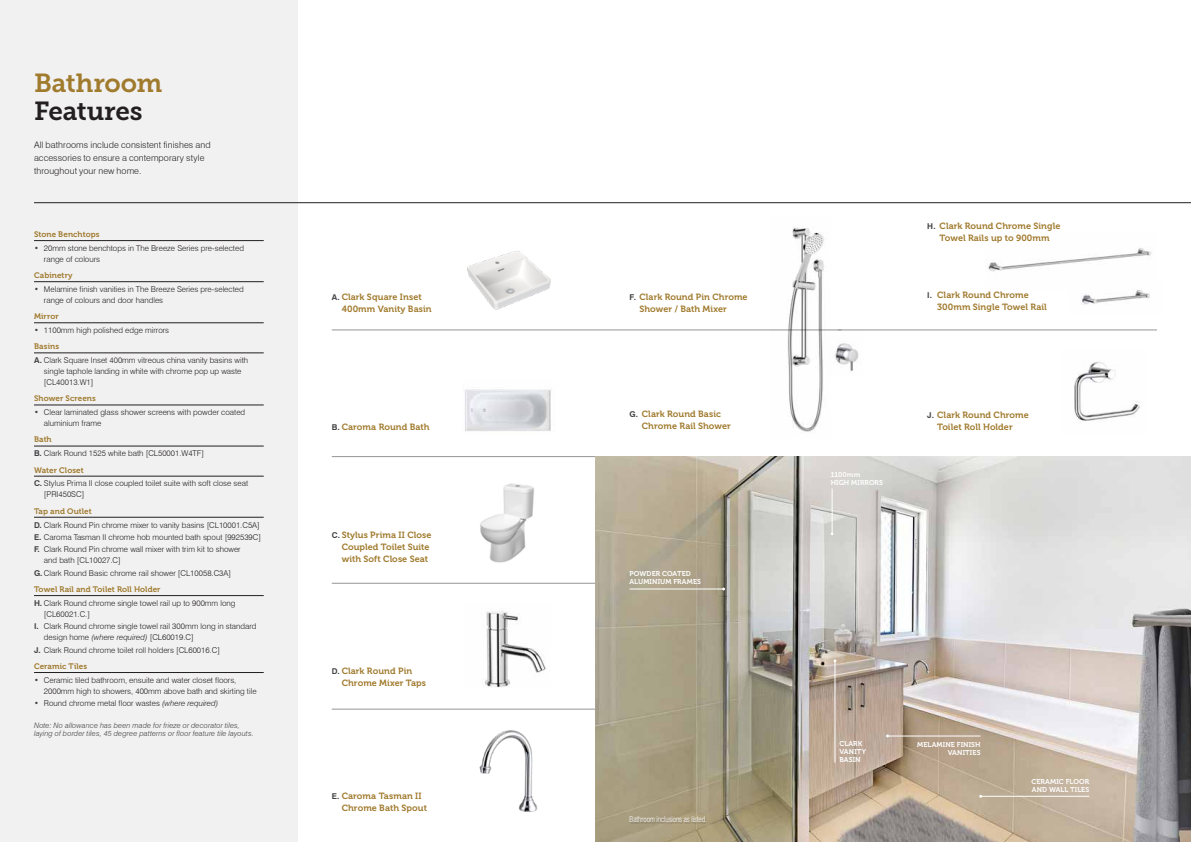
<style>
.page{position:relative;width:1191px;height:842px;background:#fff}
.page>*{position:absolute;margin:0;border:0;box-sizing:border-box;transform-origin:0 0}
.t1{font:26px "Museo Slab 700";letter-spacing:-.005em;color:#a07a2d}
.t2{font:26px "Museo Slab 700";letter-spacing:-.01em;color:#231f20}
.t3{font:9px/12px "Museo 700";letter-spacing:.005em;color:#a07a2d}
.t4{font:300 9px/13px "Swiss 721 BT";letter-spacing:.01em;color:#231f20}
.t5{font:300 8px/11px "Swiss 721 BT";color:#231f20}
.t6{font:8px "Museo 700";letter-spacing:.01em;color:#a07a2d}
.t7{font:300 condensed 8px "Helvetica Neue LT Pro";letter-spacing:-.01em;color:#fff;scale:.95 1}
.t8{font:italic 300 7.5px/8px "Swiss 721 BT";letter-spacing:.015em;color:#414042}
.t9{font:7px/8px "Museo 700";letter-spacing:.015em;color:#fff}
.s1{font-weight:700;color:#414042}
.s2{font-style:italic}
.s3{font-family:"Swiss 721 BT";font-weight:700;font-size:8px;color:#414042}
</style>
<div class="page">
<img style="left:484px;top:610px;width:62px;height:78px">
<img style="left:465px;top:389px;width:86px;height:43px">
<div style="left:0;top:0;width:298px;height:842px;background:#f1f1f2"></div>
<hr style="left:34px;top:240px;width:230px;height:1px;background:#231f20">
<hr style="left:34px;top:281px;width:230px;height:1px;background:#231f20">
<hr style="left:34px;top:323px;width:230px;height:1px;background:#231f20">
<hr style="left:34px;top:353px;width:230px;height:1px;background:#231f20">
<hr style="left:34px;top:405px;width:230px;height:1px;background:#231f20">
<hr style="left:34px;top:446px;width:230px;height:1px;background:#231f20">
<hr style="left:34px;top:476px;width:230px;height:1px;background:#231f20">
<hr style="left:34px;top:517px;width:230px;height:1px;background:#231f20">
<hr style="left:34px;top:595px;width:230px;height:1px;background:#231f20">
<hr style="left:34px;top:672px;width:230px;height:1px;background:#231f20">
<img style="left:480px;top:483px;width:55px;height:80px">
<img style="left:1074px;top:361px;width:66px;height:62px">
<img style="left:479px;top:730px;width:59px;height:82px">
<hr style="left:34px;top:202px;width:1157px;height:1px;background:#231f20">
<hr style="left:332px;top:456px;width:825px;height:1px;background:#939598">
<hr style="left:838px;top:330px;width:319px;height:1px;background:#939598">
<hr style="left:332px;top:583px;width:263px;height:1px;background:#939598">
<hr style="left:332px;top:709px;width:263px;height:1px;background:#939598">
<img style="left:595px;top:456px;width:596px;height:386px">
<hr style="left:980px;top:796px;width:109px;height:1px;background:#fff">
<hr style="left:629px;top:589px;width:94px;height:1px;background:#fff">
<hr style="left:831px;top:488px;width:1px;height:46px;background:#fff">
<div style="left:630px;top:816px;width:78px;height:8px;background:#231f20;opacity:.3"></div>
<hr style="left:834px;top:661px;width:1px;height:102px;background:#fff">
<hr style="left:887px;top:736px;width:93px;height:1px;background:#fff">
<img style="left:988px;top:248px;width:164px;height:24px">
<img style="left:1081px;top:290px;width:69px;height:15px">
<img style="left:467px;top:251px;width:84px;height:59px">
<img style="left:835px;top:343px;width:24px;height:28px">
<hr style="left:332px;top:330px;width:509px;height:1px;background:#939598">
<img style="left:770px;top:227px;width:60px;height:205px">
<h1 class="t1" style="left:34px;top:69px;width:130px">Bathroom</h1>
<h1 class="t2" style="left:34px;top:97px;width:110px">Features</h1>
<p class="t4" style="left:34px;top:139px;width:178px">All bathrooms include consistent finishes and accessories to ensure a contemporary style throughout your new home.</p>
<p class="t6" style="left:34px;top:230px;width:67px">Stone Benchtops</p>
<p class="t5" style="left:44px;top:242px;width:202px;text-indent:-10px"><span class="s1">•</span> 20mm stone benchtops in The Breeze Series pre-selected range of colours</p>
<p class="t6" style="left:34px;top:271px;width:40px">Cabinetry</p>
<p class="t5" style="left:44px;top:284px;width:201px;text-indent:-10px"><span class="s1">•</span> Melamine finish vanities in The Breeze Series pre-selected range of colours and door handles</p>
<p class="t6" style="left:34px;top:312px;width:26px">Mirror</p>
<p class="t5" style="left:34px;top:325px;width:137px"><span class="s1">•</span> 1100mm high polished edge mirrors</p>
<p class="t6" style="left:34px;top:342px;width:27px">Basins</p>
<p class="t5" style="left:44px;top:355px;width:206px;text-indent:-10px"><span class="s1">A.</span> Clark Square Inset 400mm vitreous china vanity basins with single taphole landing in white with chrome pop up waste [CL40013.W1]</p>
<p class="t6" style="left:34px;top:394px;width:63px">Shower Screens</p>
<p class="t5" style="left:44px;top:407px;width:203px;text-indent:-10px"><span class="s1">•</span> Clear laminated glass shower screens with powder coated aluminium frame</p>
<p class="t6" style="left:34px;top:435px;width:19px">Bath</p>
<p class="t5" style="left:34px;top:448px;width:172px"><span class="s1">B.</span> Clark Round 1525 white bath [CL50001.W4TF]</p>
<p class="t6" style="left:34px;top:465px;width:51px">Water Closet</p>
<p class="t5" style="left:44px;top:478px;width:206px;text-indent:-10px"><span class="s1">C.</span> Stylus Prima II close coupled toilet suite with soft close seat [PRI450SC]</p>
<p class="t6" style="left:34px;top:506px;width:59px">Tap and Outlet</p>
<p class="t5" style="left:34px;top:518px;width:229px;line-height:12.4px"><span class="s1">D.</span> Clark Round Pin chrome mixer to vanity basins [CL10001.C5A]<br><span class="s1">E.</span> Caroma Tasman II chrome hob mounted bath spout [992539C]<br><span class="s1">F.</span> Clark Round Pin chrome wall mixer with trim kit to shower</p>
<p class="t5" style="left:34px;top:554px;width:199px;line-height:12.4px;text-indent:10px">and bath [CL10027.C]<br><span class="s1">G.</span> Clark Round Basic chrome rail shower [CL10058.C3A]</p>
<p class="t6" style="left:34px;top:585px;width:128px">Towel Rail and Toilet Roll Holder</p>
<p class="t5" style="left:44px;top:597px;width:193px;text-indent:-10px"><span class="s1">H.</span> Clark Round chrome single towel rail up to 900mm long [CL60021.C.]</p>
<p class="t5" style="left:44px;top:621px;width:214px;text-indent:-10px"><span class="s1">I.</span> Clark Round chrome single towel rail 300mm long in standard design home <span class="s2">(where required)</span> [CL60019.C]</p>
<p class="t5" style="left:34px;top:644px;width:187px"><span class="s1">J.</span> Clark Round chrome toilet roll holders [CL60016.C]</p>
<p class="t6" style="left:34px;top:662px;width:55px">Ceramic Tiles</p>
<p class="t5" style="left:44px;top:674px;width:214px;text-indent:-10px"><span class="s1">•</span> Ceramic tiled bathroom, ensuite and water closet floors,<br>2000mm high to showers, 400mm above bath and skirting tile</p>
<p class="t5" style="left:34px;top:698px;width:186px"><span class="s1">•</span> Round chrome metal floor wastes <span class="s2">(where required)</span></p>
<p class="t8" style="left:34px;top:721px;width:221px">Note: No allowance has been made for frieze or decorator tiles, laying of border tiles, 45 degree patterns or floor feature tile layouts.</p>
<p class="t3" style="left:342px;top:291px;width:92px;text-indent:-10px"><span class="s3">A.</span> Clark Square Inset<br>400mm Vanity Basin</p>
<p class="t3" style="left:332px;top:421px;width:99px"><span class="s3">B.</span> Caroma Round Bath</p>
<p class="t3" style="left:342px;top:529px;width:91px;text-indent:-10px"><span class="s3">C.</span> Stylus Prima II Close<br>Coupled Toilet Suite with Soft Close Seat</p>
<p class="t3" style="left:342px;top:665px;width:86px;text-indent:-10px"><span class="s3">D.</span> Clark Round Pin<br>Chrome Mixer Taps</p>
<p class="t3" style="left:342px;top:790px;width:87px;text-indent:-10px"><span class="s3">E.</span> Caroma Tasman II<br>Chrome Bath Spout</p>
<p class="t3" style="left:639px;top:291px;width:110px;text-indent:-10px"><span class="s3">F.</span> Clark Round Pin Chrome<br>Shower / Bath Mixer</p>
<p class="t3" style="left:642px;top:408px;width:91px;text-indent:-12px"><span class="s3">G.</span> Clark Round Basic<br>Chrome Rail Shower</p>
<p class="t9" style="left:629px;top:570px;width:73px">POWDER COATED<br>ALUMINIUM FRAMES</p>
<p class="t7" style="left:629px;top:814px;width:83px">Bathroom inclusions as listed.</p>
<p class="t9" style="left:830px;top:471px;width:54px">1100mm<br>HIGH MIRRORS</p>
<p class="t3" style="left:927px;top:220px;width:135px;text-align:center"><span class="s3">H.</span> Clark Round Chrome Single<br>Towel Rails up to 900mm</p>
<p class="t3" style="left:937px;top:289px;width:111px;text-indent:-10px"><span class="s3">I.</span> Clark Round Chrome<br>300mm Single Towel Rail</p>
<p class="t3" style="left:937px;top:409px;width:93px;text-indent:-10px"><span class="s3">J.</span> Clark Round Chrome<br>Toilet Roll Holder</p>
<p class="t9" style="left:839px;top:740px;width:28px">CLARK<br>VANITY<br>BASIN</p>
<p class="t9" style="left:917px;top:740px;width:65px;text-align:right">MELAMINE FINISH<br>VANITIES</p>
<p class="t9" style="left:1031px;top:777px;width:59px">CERAMIC FLOOR<br>AND WALL TILES</p>
</div>
